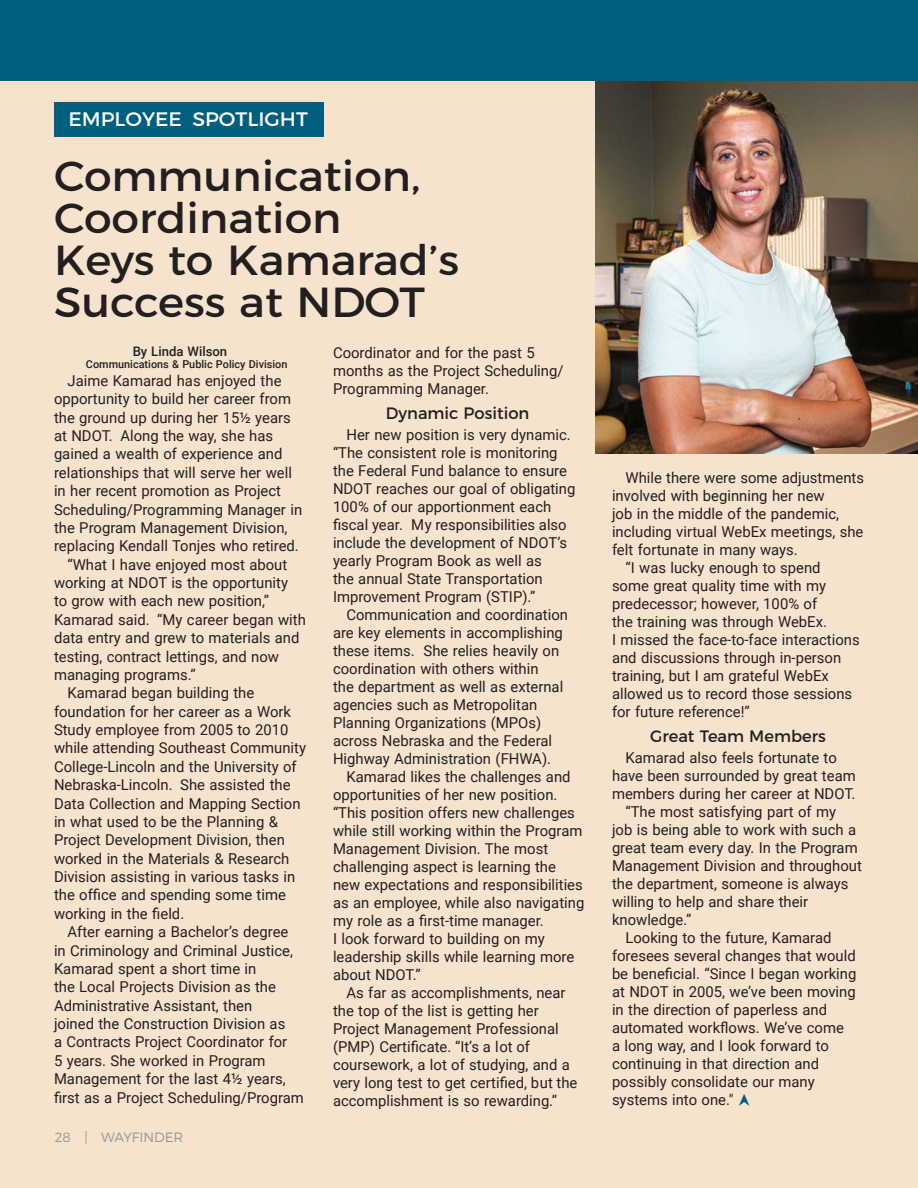
<style>
.page{position:relative;width:918px;height:1188px;background:#fff}
.page>*{position:absolute;margin:0;border:0;box-sizing:border-box;transform-origin:0 0}
.t1{font:42px/42px "Montserrat";color:#231f20;scale:1.05 1}
.t2{font:19.5px "Montserrat";color:#fff;scale:1.05 1}
.t3{font:16.5px "Montserrat";color:#231f20}
.t4{font:15px/18px "Roboto";color:#231f20}
.t5{font:300 13.5px "Montserrat";color:#939598}
.t6{font:500 13.2px "Roboto";color:#231f20}
.t7{font:500 10.8px "Roboto";color:#231f20}
</style>
<div class="page">
<div style="left:0;top:65px;width:918px;height:1123px;background:#f5e3cd"></div>
<img style="left:596px;top:81px;width:322px;height:373px">
<div style="left:54px;top:103px;width:270px;height:34px;background:#005f7f"></div>
<div style="left:0;top:0;width:918px;height:81px;background:#005f7f"></div>
<h2 class="t2" style="left:68px;top:107px;width:230px">EMPLOYEE SPOTLIGHT</h2>
<h1 class="t1" style="left:54px;top:155px;width:387px">Communication,<br>Coordination<br>Keys to Kamarad’s<br>Success at NDOT</h1>
<p class="t6" style="left:133px;top:342px;width:96px">By Linda Wilson</p>
<p class="t7" style="left:86px;top:357px;width:203px">Communications &amp; Public Policy Division</p>
<p class="t4" style="left:68px;top:371px;width:216px">Jaime Kamarad has enjoyed the</p>
<p class="t4" style="left:54px;top:389px;width:239px">opportunity to build her career from</p>
<p class="t4" style="left:54px;top:408px;width:238px">the ground up during her 15½ years</p>
<p class="t4" style="left:54px;top:426px;width:221px">at NDOT. Along the way, she has</p>
<p class="t4" style="left:54px;top:445px;width:230px">gained a wealth of experience and</p>
<p class="t4" style="left:54px;top:463px;width:239px">relationships that will serve her well</p>
<p class="t4" style="left:54px;top:481px;width:229px">in her recent promotion as Project</p>
<p class="t4" style="left:54px;top:500px;width:250px">Scheduling/Programming Manager in</p>
<p class="t4" style="left:54px;top:518px;width:235px">the Program Management Division,</p>
<p class="t4" style="left:54px;top:536px;width:246px">replacing Kendall Tonjes who retired.</p>
<p class="t4" style="left:68px;top:555px;width:221px">“What I have enjoyed most about</p>
<p class="t4" style="left:54px;top:573px;width:236px">working at NDOT is the opportunity</p>
<p class="t4" style="left:54px;top:592px;width:217px">to grow with each new position,”</p>
<p class="t4" style="left:54px;top:610px;width:253px">Kamarad said. “My career began with</p>
<p class="t4" style="left:54px;top:628px;width:247px">data entry and grew to materials and</p>
<p class="t4" style="left:54px;top:647px;width:227px">testing, contract lettings, and now</p>
<p class="t4" style="left:54px;top:665px;width:143px">managing programs.”</p>
<p class="t4" style="left:68px;top:683px;width:188px">Kamarad began building the</p>
<p class="t4" style="left:54px;top:702px;width:239px">foundation for her career as a Work</p>
<p class="t4" style="left:54px;top:720px;width:236px">Study employee from 2005 to 2010</p>
<p class="t4" style="left:54px;top:739px;width:254px">while attending Southeast Community</p>
<p class="t4" style="left:54px;top:757px;width:244px">College-Lincoln and the University of</p>
<p class="t4" style="left:54px;top:775px;width:238px">Nebraska-Lincoln. She assisted the</p>
<p class="t4" style="left:54px;top:794px;width:248px">Data Collection and Mapping Section</p>
<p class="t4" style="left:54px;top:812px;width:226px">in what used to be the Planning &amp;</p>
<p class="t4" style="left:54px;top:830px;width:232px">Project Development Division, then</p>
<p class="t4" style="left:54px;top:849px;width:237px">worked in the Materials &amp; Research</p>
<p class="t4" style="left:54px;top:867px;width:243px">Division assisting in various tasks in</p>
<p class="t4" style="left:54px;top:886px;width:234px">the office and spending some time</p>
<p class="t4" style="left:54px;top:904px;width:132px">working in the field.</p>
<p class="t4" style="left:68px;top:922px;width:222px">After earning a Bachelor’s degree</p>
<p class="t4" style="left:54px;top:941px;width:240px">in Criminology and Criminal Justice,</p>
<p class="t4" style="left:54px;top:959px;width:204px">Kamarad spent a short time in</p>
<p class="t4" style="left:54px;top:977px;width:224px">the Local Projects Division as the</p>
<p class="t4" style="left:54px;top:996px;width:200px">Administrative Assistant, then</p>
<p class="t4" style="left:54px;top:1014px;width:233px">joined the Construction Division as</p>
<p class="t4" style="left:54px;top:1033px;width:235px">a Contracts Project Coordinator for</p>
<p class="t4" style="left:54px;top:1051px;width:213px">5 years. She worked in Program</p>
<p class="t4" style="left:54px;top:1069px;width:233px">Management for the last 4½ years,</p>
<p class="t4" style="left:54px;top:1088px;width:251px">first as a Project Scheduling/Program</p>
<p class="t5" style="left:55px;top:1129px;width:130px">28 | WAYFINDER</p>
<p class="t4" style="left:333px;top:343px;width:232px">Coordinator and for the past 5 months as the Project Scheduling/<br>Programming Manager.</p>
<p class="t3" style="left:386px;top:403px;width:145px">Dynamic Position</p>
<p class="t4" style="left:333px;top:425px;width:244px;text-indent:13px">Her new position is very dynamic. “The consistent role is monitoring the Federal Fund balance to ensure NDOT reaches our goal of obligating 100% of our apportionment each fiscal year. My responsibilities also include the development of NDOT’s yearly Program Book as well as<br>the annual State Transportation Improvement Program (STIP).”</p>
<p class="t4" style="left:333px;top:605px;width:237px;text-indent:13px">Communication and coordination are key elements in accomplishing these items. She relies heavily on coordination with others within<br>the department as well as external agencies such as Metropolitan<br>Planning Organizations (MPOs) across Nebraska and the Federal<br>Highway Administration (FHWA).</p>
<p class="t4" style="left:333px;top:767px;width:253px;text-indent:13px">Kamarad likes the challenges and opportunities of her new position. “This position offers new challenges while still working within the Program Management Division. The most challenging aspect is learning the new expectations and responsibilities as an employee, while also navigating my role as a first-time manager.<br>I look forward to building on my leadership skills while learning more about NDOT.”</p>
<p class="t4" style="left:333px;top:983px;width:246px;text-indent:13px">As far as accomplishments, near the top of the list is getting her Project Management Professional (PMP) Certificate. “It’s a lot of coursework, a lot of studying, and a very long test to get certified, but the accomplishment is so rewarding.”</p>
<p class="t4" style="left:626px;top:468px;width:240px">While there were some adjustments</p>
<p class="t4" style="left:612px;top:486px;width:214px">involved with beginning her new</p>
<p class="t4" style="left:612px;top:504px;width:229px">job in the middle of the pandemic,</p>
<p class="t4" style="left:612px;top:522px;width:253px">including virtual WebEx meetings, she</p>
<p class="t4" style="left:612px;top:540px;width:187px">felt fortunate in many ways.</p>
<p class="t4" style="left:626px;top:558px;width:197px">“I was lucky enough to spend</p>
<p class="t4" style="left:612px;top:576px;width:216px">some great quality time with my</p>
<p class="t4" style="left:612px;top:594px;width:207px">predecessor; however, 100% of</p>
<p class="t4" style="left:612px;top:612px;width:216px">the training was through WebEx.</p>
<p class="t4" style="left:612px;top:630px;width:249px">I missed the face-to-face interactions</p>
<p class="t4" style="left:612px;top:648px;width:231px">and discussions through in-person</p>
<p class="t4" style="left:612px;top:666px;width:218px">training, but I am grateful WebEx</p>
<p class="t4" style="left:612px;top:684px;width:242px">allowed us to record those sessions</p>
<p class="t4" style="left:612px;top:702px;width:139px">for future reference!”</p>
<p class="t3" style="left:650px;top:726px;width:177px">Great Team Members</p>
<p class="t4" style="left:626px;top:748px;width:213px">Kamarad also feels fortunate to</p>
<p class="t4" style="left:612px;top:766px;width:245px">have been surrounded by great team</p>
<p class="t4" style="left:612px;top:784px;width:245px">members during her career at NDOT.</p>
<p class="t4" style="left:626px;top:802px;width:212px">“The most satisfying part of my</p>
<p class="t4" style="left:612px;top:820px;width:246px">job is being able to work with such a</p>
<p class="t4" style="left:612px;top:838px;width:247px">great team every day. In the Program</p>
<p class="t4" style="left:612px;top:856px;width:251px">Management Division and throughout</p>
<p class="t4" style="left:612px;top:874px;width:238px">the department, someone is always</p>
<p class="t4" style="left:612px;top:892px;width:198px">willing to help and share their</p>
<p class="t4" style="left:612px;top:910px;width:81px">knowledge.”</p>
<p class="t4" style="left:626px;top:928px;width:208px">Looking to the future, Kamarad</p>
<p class="t4" style="left:612px;top:946px;width:245px">foresees several changes that would</p>
<p class="t4" style="left:612px;top:964px;width:246px">be beneficial. “Since I began working</p>
<p class="t4" style="left:612px;top:982px;width:245px">at NDOT in 2005, we’ve been moving</p>
<p class="t4" style="left:612px;top:1000px;width:217px">in the direction of paperless and</p>
<p class="t4" style="left:612px;top:1018px;width:233px">automated workflows. We’ve come</p>
<p class="t4" style="left:612px;top:1036px;width:219px">a long way, and I look forward to</p>
<p class="t4" style="left:612px;top:1054px;width:209px">continuing in that direction and</p>
<p class="t4" style="left:612px;top:1072px;width:204px">possibly consolidate our many</p>
<p class="t4" style="left:612px;top:1090px;width:123px">systems into one."</p>
</div>
